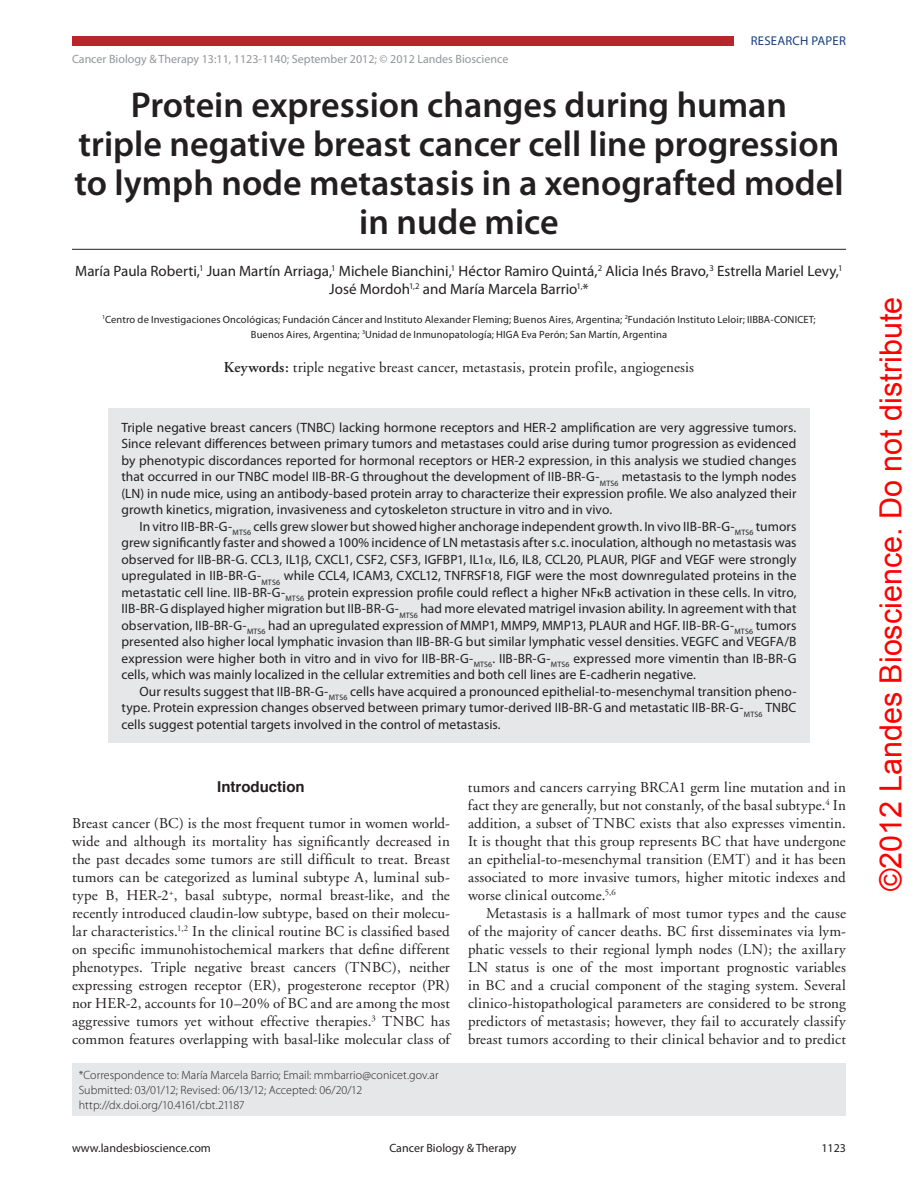
<style>
.page{position:relative;width:918px;height:1188px;background:#fff}
.page>*{position:absolute;margin:0;border:0;box-sizing:border-box;transform-origin:0 0}
.t1{font:600 36px/39px "Myriad Pro";color:#231f20;text-align:center}
.t2{font:30.45px "Arial";color:#f00}
.t3{font:15px/18px "Adobe Garamond";letter-spacing:.01em;color:#231f20;text-align:justify}
.t4{font:15px/18px "Myriad Pro";color:#231f20;text-align:center}
.t5{font:700 15px "Helvetica";color:#231f20}
.t6{font:13.5px/16.5px "Myriad Pro";letter-spacing:.005em;color:#231f20;text-align:justify}
.t7{font:12.75px "Myriad Pro";letter-spacing:.02em;color:#193f7c}
.t8{font:300 12px/15px "Myriad Pro";color:#231f20}
.t9{font:12px "Myriad Pro";color:#939598}
.t10{font:12px "Myriad Pro";color:#231f20}
.t11{font:10.5px/15px "Myriad Pro";letter-spacing:.01em;color:#231f20;text-align:center}
.s1{font-weight:600}
.s2{font-family:"Universal Std Greekw Math Pi"}
</style>
<div class="page">
<div style="left:72px;top:36px;width:662px;height:10px;background:#b7262b"></div>
<div style="left:72px;top:1063px;width:774px;height:53px;background:#e6e7e9"></div>
<div style="left:108px;top:408px;width:702px;height:334px;background:#e6e7e9"></div>
<hr style="left:72px;top:249px;width:774px;height:1px;background:#231f20">
<p class="t9" style="left:72px;top:52px;width:438px">Cancer Biology &amp; Therapy 13:11, 1123-1140; September 2012; © 2012 Landes Bioscience</p>
<p class="t7" style="left:751px;top:33px;width:94px">research paper</p>
<h1 class="t1" style="left:74px;top:85px;width:771px">Protein expression changes during human<br>triple negative breast cancer cell line progression to lymph node metastasis in a xenografted model in nude mice</h1>
<p class="t4" style="left:75px;top:262px;width:769px">María Paula Roberti,<sup>1</sup> Juan Martín Arriaga,<sup>1</sup> Michele Bianchini,<sup>1</sup> Héctor Ramiro Quintá,<sup>2</sup> Alicia Inés Bravo,<sup>3</sup> Estrella Mariel Levy,<sup>1<br></sup>José Mordoh<sup>1,2</sup> and María Marcela Barrio<sup>1,</sup>*</p>
<p class="t11" style="left:102px;top:312px;width:715px"><sup>1</sup>Centro de Investigaciones Oncológicas; Fundación Cáncer and Instituto Alexander Fleming; Buenos Aires, Argentina; <sup>2</sup>Fundación Instituto Leloir; IIBBA-CONICET;<br>Buenos Aires, Argentina; <sup>3</sup>Unidad de Inmunopatología; H IGA Eva Perón; San Martín, Argentina</p>
<p class="t3" style="left:224px;top:359px;width:472px"><span class="s1">Keywords:</span> triple negative breast cancer, metastasis, protein profile, angiogenesis</p>
<p class="t6" style="left:122px;top:419px;width:677px">Triple negative breast cancers (TNBC) lacking hormone receptors and HER-2 amplification are very aggressive tumors.<br>Since relevant differences between primary tumors and metastases could arise during tumor progression as evidenced by phenotypic discordances reported for hormonal receptors or HER-2 expression, in this analysis we studied changes that occurred in our TNBC model IIB-BR-G throughout the development of IIB-BR-G-<sub>MTS6</sub> metastasis to the lymph nodes (LN) in nude mice, using an antibody-based protein array to characterize their expression profile. We also analyzed their growth kinetics, migration, invasiveness and cytoskeleton structure in vitro and in vivo.</p>
<p class="t6" style="left:121px;top:518px;width:677px;text-indent:18px">In vitro IIB-BR-G-<sub>MTS6</sub> cells grew slower but showed higher anchorage independent growth. In vivo IIB-BR-G-<sub>MTS6</sub> tumors grew significantly faster and showed a 100% incidence of LN metastasis after s.c. inoculation, although no metastasis was observed for IIB-BR-G. CCL3, IL1<span class="s2">β</span>, CXCL1, CSF2, CSF3, IGFBP1, IL1<span class="s2">α</span>, IL6, IL8, CCL20, PLAUR, PlGF and VEGF were strongly upregulated in IIB-BR-G-<sub>MTS6</sub> while CCL4, ICAM3, CXCL12, TNFRSF18, FIGF were the most downregulated proteins in the metastatic cell line. IIB-BR-G-<sub>MTS6</sub> protein expression profile could reflect a higher NF<span class="s2">κ</span>B activation in these cells. In vitro, IIB-BR-G displayed higher migration but IIB-BR-G-<sub>MTS6</sub> had more elevated matrigel invasion ability. In agreement with that observation, IIB-BR-G-<sub>MTS6</sub> had an upregulated expression of MMP1, MMP9, MMP13, PLAUR and HGF. IIB-BR-G-<sub>MTS6</sub> tumors presented also higher local lymphatic invasion than IIB-BR-G but similar lymphatic vessel densities. VEGFC and VEGFA/B expression were higher both in vitro and in vivo for IIB-BR-G-<sub>MTS6</sub>. IIB-BR-G-<sub>MTS6</sub> expressed more vimentin than IB-BR-G cells, which was mainly localized in the cellular extremities and both cell lines are E-cadherin negative.</p>
<p class="t6" style="left:121px;top:683px;width:676px;text-indent:18px">Our results suggest that IIB-BR-G-<sub>MTS6</sub> cells have acquired a pronounced epithelial-to-mesenchymal transition pheno&shy;type. Protein expression changes observed between primary tumor-derived IIB-BR-G and metastatic IIB-BR-G-<sub>MTS6</sub> TNBC cells suggest potential targets involved in the control of metastasis.</p>
<p class="t5" style="left:217px;top:775px;width:89px">Introduction</p>
<p class="t3" style="left:72px;top:815px;width:379px">Breast cancer (BC) is the most frequent tumor in women world&shy;wide and although its mortality has significantly decreased in the past decades some tumors are still difficult to treat. Breast tumors can be categorized as luminal subtype A, luminal sub&shy;type B, HER-2<sup>+</sup>, basal subtype, normal breast-like, and the recently introduced claudin-low subtype, based on their molecu&shy;lar characteristics.<sup>1,2</sup> In the clinical routine BC is classified based on specific immunohistochemical markers that define different phenotypes. Triple negative breast cancers (TNBC), neither expressing estrogen receptor (ER), progesterone receptor (PR) nor HER-2, accounts for 10–20% of BC and are among the most aggressive tumors yet without effective therapies.<sup>3</sup> TNBC has common features overlapping with basal-like molecular class of</p>
<p class="t8" style="left:79px;top:1068px;width:361px">*Correspondence to: María Marcela Barrio; Email: mmbarrio@conicet.gov.ar<br>Submitted: 03/01/12; Revised: 06/13/12; Accepted: 06/20/12 http://dx.doi.org/10.4161/cbt.21187</p>
<p class="t3" style="left:468px;top:779px;width:379px">tumors and cancers carrying BRCA1 germ line mutation and in fact they are generally, but not constanly, of the basal subtype.<sup>4</sup> In addition, a subset of TNBC exists that also expresses vimentin.<br>It is thought that this group represents BC that have undergone an epithelial-to-mesenchymal transition (EMT) and it has been associated to more invasive tumors, higher mitotic indexes and worse clinical outcome.<sup>5,6</sup></p>
<p class="t3" style="left:468px;top:905px;width:379px;text-indent:18px">Metastasis is a hallmark of most tumor types and the cause of the majority of cancer deaths. BC first disseminates via lym&shy;phatic vessels to their regional lymph nodes (LN); the axillary LN status is one of the most important prognostic variables in BC and a crucial component of the staging system. Several clinico-histopathological parameters are considered to be strong predictors of metastasis; however, they fail to accurately classify breast tumors according to their clinical behavior and to predict</p>
<p class="t10" style="left:72px;top:1141px;width:140px">www.landesbioscience.com</p>
<p class="t10" style="left:389px;top:1141px;width:129px">Cancer Biology &amp; Therapy</p>
<p class="t10" style="left:821px;top:1141px;width:26px">1123</p>
<h2 class="t2" style="left:871px;top:891px;width:595px;rotate:-90deg">©2012 Landes Bioscience. Do not distribute</h2>
</div>
